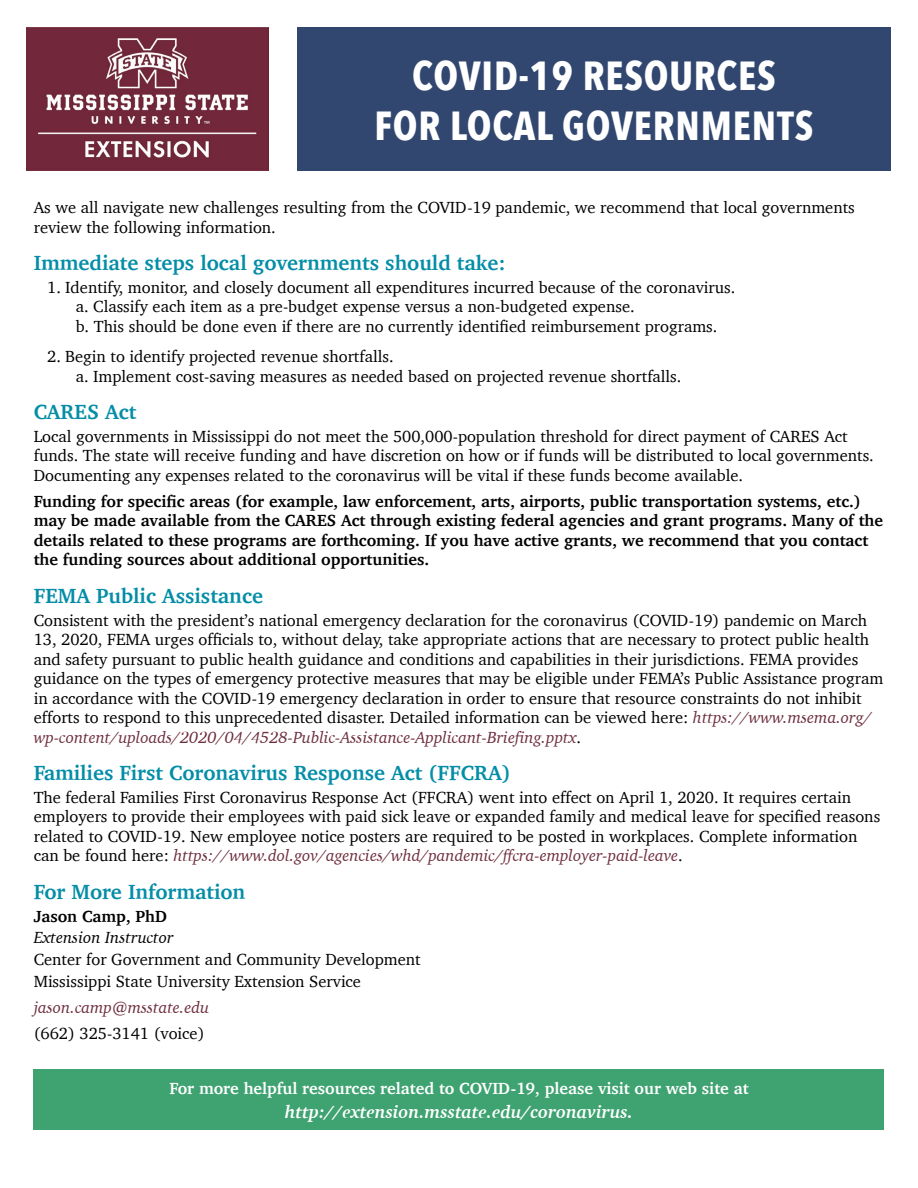
<style>
.page{position:relative;width:918px;height:1188px;background:#fff}
.page>*{position:absolute;margin:0;border:0;box-sizing:border-box;transform-origin:0 0}
.Title_H1{font:700 40.5px "Avenir Next Condensed";letter-spacing:.02em;color:#fff}
.heading_H2{font:700 21px "Charter";color:#038da7}
.paragraph_P{font:italic 700 18px "Charter";color:#fff}
.paragraph_P-2{font:16.5px/19.5px "Charter";color:#000}
.numbered_text_P{font:16.5px/19.5px "Charter";color:#000}
.paragraph_P-3{font:700 16.5px/19.5px "Charter";color:#000}
.paragraph_P-4{font:700 16.5px "Charter";color:#fff}
.paragraph_P-5{font:italic 16.5px "Charter";color:#6e2e3e}
.paragraph_P-6{font:italic 16.5px "Charter";color:#000}
.s1{font-style:italic;color:#6e2e3e}
</style>
<div class="page">
<div style="left:34px;top:1070px;width:850px;height:60px;background:#3ea271"></div>
<div style="left:297px;top:27px;width:594px;height:144px;background:#314770"></div>
<img style="left:27px;top:27px;width:242px;height:144px">
<h1 class="Title_H1" style="left:412px;top:51px;width:365px">COVID-19 RESOURCES</h1>
<h1 class="Title_H1" style="left:375px;top:101px;width:440px">FOR LOCAL GOVERNMENTS</h1>
<p class="paragraph_P-2" style="left:34px;top:198px;width:823px">As we all navigate new challenges resulting from the COVID-19 pandemic, we recommend that local governments review the following information.</p>
<h2 class="heading_H2" style="left:34px;top:245px;width:473px">Immediate steps local governments should take:</h2>
<p class="numbered_text_P" style="left:76px;top:277px;width:661px;text-indent:-28px">1. Identify, monitor, and closely document all expenditures incurred because of the coronavirus. a. Classify each item as a pre-budget expense versus a non-budgeted expense.<br>b. This should be done even if there are no currently identified reimbursement programs.</p>
<p class="numbered_text_P" style="left:76px;top:347px;width:607px;text-indent:-28px">2. Begin to identify projected revenue shortfalls.<br>a. Implement cost-saving measures as needed based on projected revenue shortfalls.</p>
<h2 class="heading_H2" style="left:34px;top:393px;width:104px">CARES Act</h2>
<p class="paragraph_P-2" style="left:34px;top:426px;width:842px">Local governments in Mississippi do not meet the 500,000-population threshold for direct payment of CARES Act funds. The state will receive funding and have discretion on how or if funds will be distributed to local governments.<br>Documenting any expenses related to the coronavirus will be vital if these funds become available.</p>
<p class="paragraph_P-3" style="left:34px;top:491px;width:851px">Funding for specific areas (for example, law enforcement, arts, airports, public transportation systems, etc.) may be made available from the CARES Act through existing federal agencies and grant programs. Many of the details related to these programs are forthcoming. If you have active grants, we recommend that you contact the funding sources about additional opportunities.</p>
<h2 class="heading_H2" style="left:34px;top:577px;width:231px">FEMA Public Assistance</h2>
<p class="paragraph_P-2" style="left:34px;top:610px;width:851px">Consistent with the president’s national emergency declaration for the coronavirus (COVID-19) pandemic on March 13, 2020, FEMA urges officials to, without delay, take appropriate actions that are necessary to protect public health and safety pursuant to public health guidance and conditions and capabilities in their jurisdictions. FEMA provides guidance on the types of emergency protective measures that may be eligible under FEMA’s Public Assistance program in accordance with the COVID-19 emergency declaration in order to ensure that resource constraints do not inhibit efforts to respond to this unprecedented disaster. Detailed information can be viewed here: <span class="s1">https://www.msema.org/ wp-content/uploads/2020/04/4528-Public-Assistance-Applicant-Briefing.pptx</span>.</p>
<h2 class="heading_H2" style="left:34px;top:755px;width:479px">Families First Coronavirus Response Act (FFCRA)</h2>
<p class="paragraph_P-2" style="left:34px;top:787px;width:848px">The federal Families First Coronavirus Response Act (FFCRA) went into effect on April 1, 2020. It requires certain employers to provide their employees with paid sick leave or expanded family and medical leave for specified reasons related to COVID-19. New employee notice posters are required to be posted in workplaces. Complete information can be found here: <span class="s1">https://www.dol.gov/agencies/whd/pandemic/ffcra-employer-paid-leave</span>.</p>
<h2 class="heading_H2" style="left:34px;top:873px;width:213px">For More Information</h2>
<p class="paragraph_P-3" style="left:34px;top:906px;width:135px">Jason Camp, PhD</p>
<p class="paragraph_P-6" style="left:34px;top:924px;width:141px">Extension Instructor</p>
<p class="paragraph_P-2" style="left:34px;top:949px;width:388px">Center for Government and Community Development</p>
<p class="paragraph_P-2" style="left:34px;top:971px;width:329px">Mississippi State University Extension Service</p>
<p class="paragraph_P-5" style="left:34px;top:994px;width:177px">jason.camp@msstate.edu</p>
<p class="paragraph_P-2" style="left:34px;top:1024px;width:172px">(662) 325-3141 (voice)</p>
<p class="paragraph_P-4" style="left:169px;top:1075px;width:581px">For more helpful resources related to COVID-19, please visit our web site at</p>
<p class="paragraph_P" style="left:285px;top:1096px;width:350px">http://extension.msstate.edu/coronavirus.</p>
</div>
